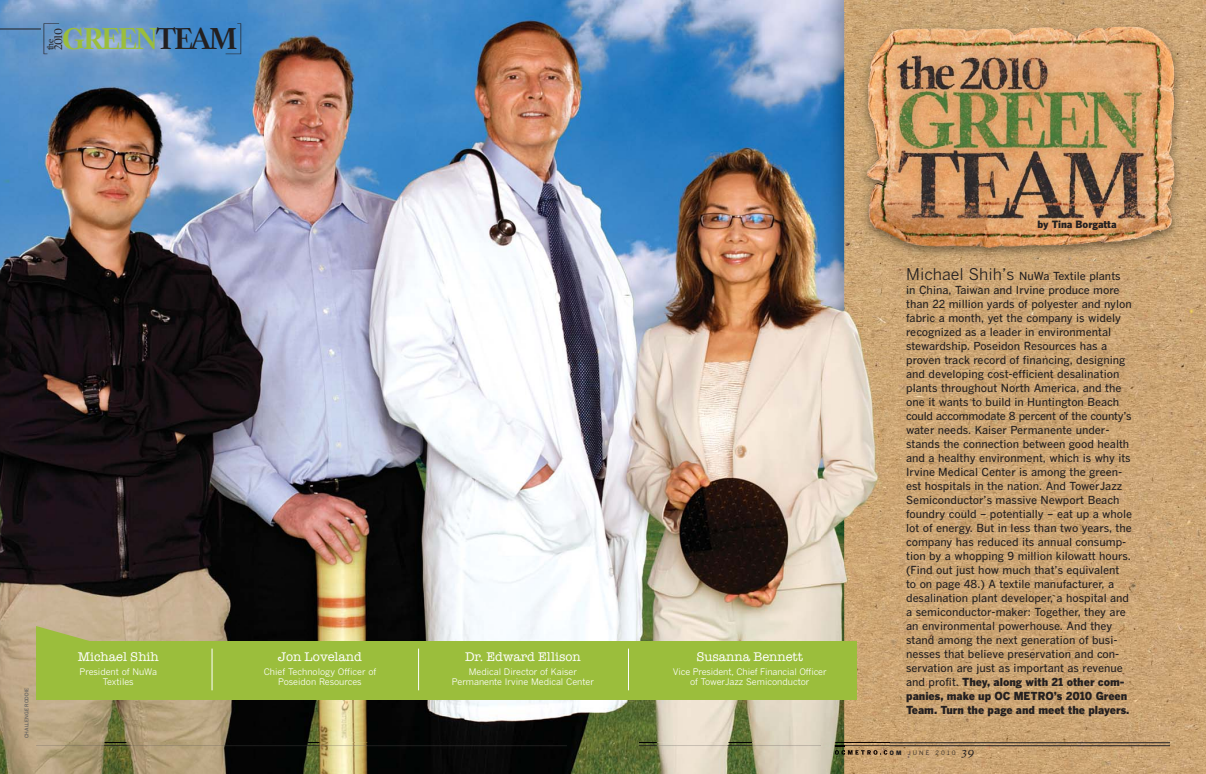
<style>
.page{position:relative;width:1206px;height:774px;background:#fff}
.page>*{position:absolute;margin:0;border:0;box-sizing:border-box;transform-origin:0 0}
.t1{font:600 29px "Zocalo Display";letter-spacing:-.06em;color:#9bbe3c}
.t2{font:13px "American Typewriter";color:#fff}
.t3{font:11.1px "Zocalo Display";color:#231f20}
.t4{font:500 11px/14px "Benton Gothic";color:#231f20}
.t5{font:900 10px "Benton Gothic";letter-spacing:-.01em;color:#231f20}
.t6{font:9px/10.8px "Benton Gothic";color:#fff;text-align:center}
.t7{font:8.6px "Zocalo Display";color:#231f20}
.t8{font:900 6px "Benton Gothic";letter-spacing:.35em;color:#231f20}
.t9{font:500 5px "Benton Gothic";color:#58595b}
.s1{color:#231f20}
.s2{font-weight:400;font-size:16px}
.s3{font-weight:900}
.s4{font-weight:400}
.s5{font-family:"Zocalo Text One";font-weight:400;font-style:italic;font-size:10px}
</style>
<div class="page">
<img style="left:0;top:0;width:844px;height:774px">
<img style="left:844px;top:0;width:362px;height:774px">
<img style="left:889px;top:16px;width:305px;height:255px">
<img style="left:889px;top:26px;width:286px;height:91px">
<hr style="left:639px;top:745px;width:531px;height:1px;background:#231f20">
<hr style="left:639px;top:742px;width:531px;height:1px;background:#231f20">
<img style="left:821px;top:13px;width:23px;height:729px">
<img style="left:844px;top:13px;width:45px;height:761px">
<img style="left:846px;top:16px;width:43px;height:255px">
<img style="left:867px;top:35px;width:22px;height:199px">
<img style="left:639px;top:746px;width:182px;height:1px">
<img style="left:639px;top:742px;width:182px;height:1px">
<img style="left:844px;top:742px;width:45px;height:1px">
<svg style="left:821px;top:742px;width:23px;height:13px"></svg>
<img style="left:844px;top:750px;width:45px;height:5px">
<img style="left:36px;top:746px;width:531px;height:1px">
<img style="left:36px;top:742px;width:531px;height:1px">
<div style="left:36px;top:641px;width:820px;height:59px;background:#9bbe3c"></div>
<svg style="left:36px;top:626px;width:79px;height:15px"></svg>
<hr style="left:212px;top:649px;width:1px;height:41px;background:#fff">
<hr style="left:418px;top:649px;width:1px;height:41px;background:#fff">
<hr style="left:628px;top:649px;width:1px;height:41px;background:#fff">
<hr style="left:0;top:29px;width:41px;height:1px;background:#231f20">
<svg style="left:226px;top:23px;width:15px;height:31px"></svg>
<svg style="left:44px;top:23px;width:15px;height:31px"></svg>
<p class="t7" style="left:47px;top:50px;width:13px;rotate:-90deg">the</p>
<p class="t3" style="left:53px;top:50px;width:24px;rotate:-90deg">2010</p>
<h1 class="t1" style="left:62px;top:28px;width:176px">GREEN<span class="s1">TEAM</span></h1>
<p class="t9" style="left:25px;top:738px;width:52px;rotate:-90deg">CHALLENGE RODDIE</p>
<p class="t2" style="left:78px;top:652px;width:83px">Michael Shih</p>
<p class="t6" style="left:80px;top:667px;width:79px">President of NuWa<br>Textiles</p>
<p class="t2" style="left:278px;top:652px;width:85px">Jon Loveland</p>
<p class="t6" style="left:264px;top:667px;width:114px">Chief Technology Officer of<br>Poseidon Resources</p>
<p class="t2" style="left:465px;top:652px;width:117px">Dr. Edward Ellison</p>
<p class="t6" style="left:452px;top:667px;width:143px">Medical Director of Kaiser<br>Permanente Irvine Medical Center</p>
<p class="t5" style="left:1038px;top:221px;width:81px">by Tina Borgatta</p>
<p class="t2" style="left:696px;top:652px;width:108px">Susanna Bennett</p>
<p class="t6" style="left:673px;top:667px;width:155px">Vice President, Chief Financial Officer of TowerJazz Semiconductor</p>
<p class="t4" style="left:906px;top:270px;width:228px"><span class="s2">Michael Shih’s</span> NuWa Textile plants in China, Taiwan and Irvine produce more than 22 million yards of polyester and nylon fabric a month, yet the company is widely recognized as a leader in environmental stewardship. Poseidon Resources has a proven track record of financing, designing and developing cost-efficient desalination plants throughout North America, and the one it wants to build in Huntington Beach could accommodate 8 percent of the county’s water needs. Kaiser Permanente under&shy;stands the connection between good health and a healthy environment, which is why its Irvine Medical Center is among the green&shy;est hospitals in the nation. And TowerJazz Semiconductor’s massive Newport Beach foundry could – potentially – eat up a whole lot of energy. But in less than two years, the company has reduced its annual consump&shy;tion by a whopping 9 million kilowatt hours. (Find out just how much that’s equivalent<br>to on page 48.) A textile manufacturer, a desalination plant developer, a hospital and a semiconductor-maker: Together, they are an environmental powerhouse. And they stand among the next generation of busi&shy;nesses that believe preservation and con&shy;servation are just as important as revenue and profit. <span class="s3">They, along with 21 other com&shy;panies, make up OC METRO’s 2010 Green Team. Turn the page and meet the players.</span></p>
<p class="t8" style="left:835px;top:750px;width:141px">OCMETRO.COM <span class="s4">JUNE 2010</span> <span class="s5">39</span></p>
</div>
